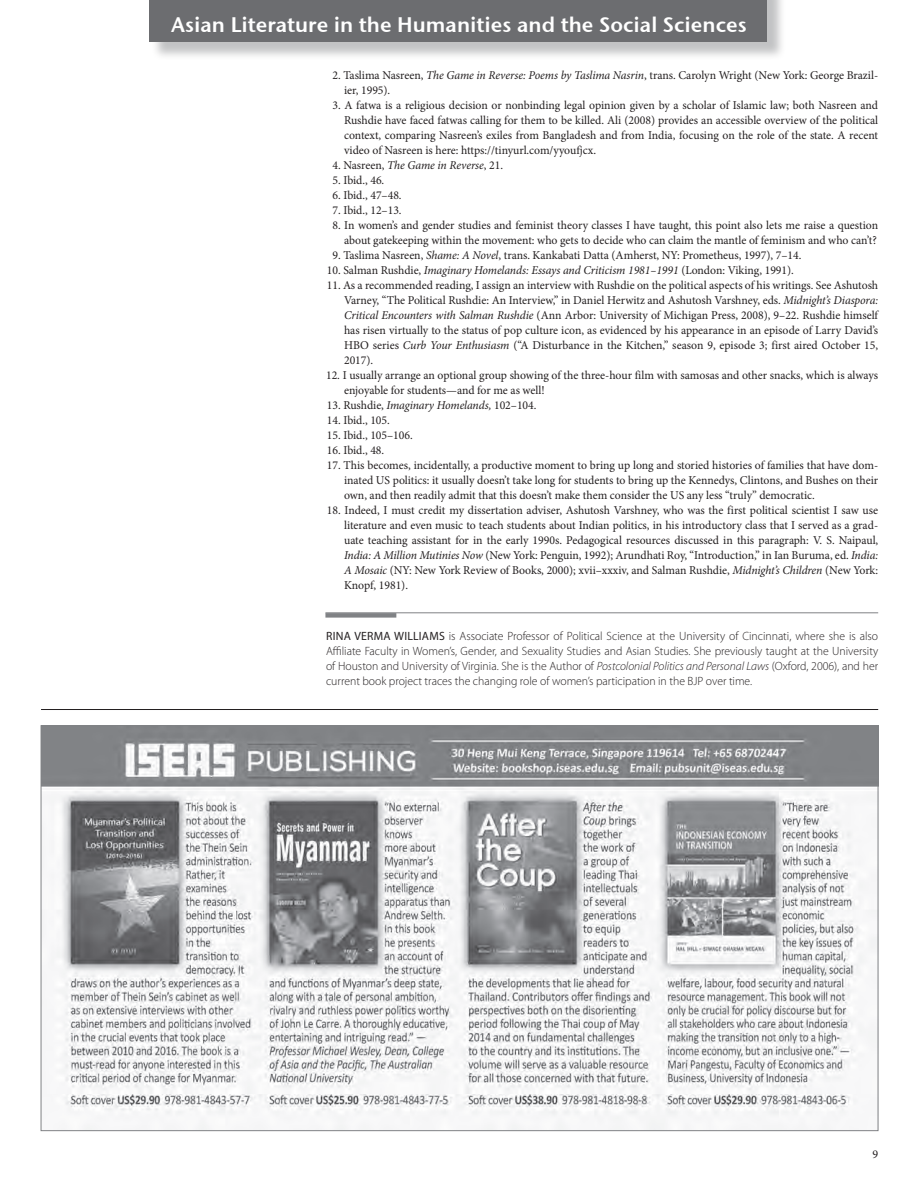
<style>
.page{position:relative;width:918px;height:1188px;background:#fff}
.page>*{position:absolute;margin:0;border:0;box-sizing:border-box;transform-origin:0 0}
.t1{font:21px "Stone Sans Sem ITCTT Semi";color:#fff}
.t2{font:12px/15px "Minion Pro";color:#231f20;text-align:justify}
.t3{font:300 12px/15px "Myriad Pro";color:#231f20;text-align:justify}
.t4{font:italic 12px "Minion Pro";letter-spacing:-.005em;color:#231f20}
.s1{font-style:italic}
.s2{font-style:normal}
.s3{font-weight:400}
</style>
<div class="page">
<div style="left:151px;top:0;width:635px;height:61px;background:#808285;opacity:.48"></div>
<div style="left:149px;top:0;width:618px;height:42px;background:#6c6d70"></div>
<hr style="left:325px;top:612px;width:553px;height:1px;background:#808285">
<div style="left:325px;top:613px;width:71px;height:5px;background:#808285"></div>
<img style="left:43px;top:727px;width:833px;height:402px">
<hr style="left:41px;top:709px;width:837px;height:1px;background:#231f20">
<h1 class="t1" style="left:171px;top:7px;width:577px">Asian Literature in the Humanities and the Social Sciences</h1>
<p class="t2" style="left:344px;top:68px;width:536px;text-indent:-12px">2. Taslima Nasreen, <span class="s1">The Game in Reverse: Poems by Taslima Nasrin</span>, trans. Carolyn Wright (New York: George Brazil&shy;ier, 1995).</p>
<p class="t2" style="left:344px;top:98px;width:536px;text-indent:-12px">3. A fatwa is a religious decision or nonbinding legal opinion given by a scholar of Islamic law; both Nasreen and Rushdie have faced fatwas calling for them to be killed. Ali (2008) provides an accessible overview of the political context, comparing Nasreen’s exiles from Bangladesh and from India, focusing on the role of the state. A recent video of Nasreen is here: https://tinyurl.com/yyoufjcx.</p>
<p class="t4" style="left:332px;top:157px;width:172px"><span class="s2">4. Nasreen,</span> The Game in Reverse<span class="s2">, 21.</span></p>
<p class="t2" style="left:332px;top:173px;width:53px">5. Ibid., 46.</p>
<p class="t2" style="left:332px;top:188px;width:71px">6. Ibid., 47–48.</p>
<p class="t2" style="left:332px;top:203px;width:71px">7. Ibid., 12–13.</p>
<p class="t2" style="left:332px;top:218px;width:547px;text-align:right">8. In women’s and gender studies and feminist theory classes I have taught, this point also lets me raise a question about gatekeeping within the movement: who gets to decide who can claim the mantle of feminism and who can’t?</p>
<p class="t2" style="left:332px;top:248px;width:471px">9. Taslima Nasreen, <span class="s1">Shame: A Novel</span>, trans. Kankabati Datta (Amherst, NY: Prometheus, 1997), 7–14.</p>
<p class="t4" style="left:327px;top:262px;width:469px"><span class="s2">10. Salman Rushdie,</span> Imaginary Homelands: Essays and Criticism 1981–1991 <span class="s2">(London: Viking, 1991).</span></p>
<p class="t2" style="left:344px;top:278px;width:536px;text-indent:-17px">11. As a recommended reading, I assign an interview with Rushdie on the political aspects of his writings. See Ashutosh Varney, “The Political Rushdie: An Interview,” in Daniel Herwitz and Ashutosh Varshney, eds. <span class="s1">Midnight’s Diaspora:<br>Critical Encounters with Salman Rushdie</span> (Ann Arbor: University of Michigan Press, 2008), 9–22. Rushdie himself has risen virtually to the status of pop culture icon, as evidenced by his appearance in an episode of Larry David’s HBO series <span class="s1">Curb Your Enthusiasm</span> (“A Disturbance in the Kitchen,” season 9, episode 3; first aired October 15, 2017).</p>
<p class="t2" style="left:344px;top:368px;width:536px;text-indent:-18px">12. I usually arrange an optional group showing of the three-hour film with samosas and other snacks, which is always enjoyable for students—and for me as well!</p>
<p class="t2" style="left:327px;top:398px;width:211px">13. Rushdie, <span class="s1">Imaginary Homelands,</span> 102–104.</p>
<p class="t2" style="left:327px;top:413px;width:65px">14. Ibid., 105.</p>
<p class="t2" style="left:327px;top:428px;width:88px">15. Ibid., 105–106.</p>
<p class="t2" style="left:327px;top:443px;width:59px">16. Ibid., 48.</p>
<p class="t2" style="left:344px;top:458px;width:536px;text-indent:-17px">17. This becomes, incidentally, a productive moment to bring up long and storied histories of families that have dom&shy;inated US politics: it usually doesn’t take long for students to bring up the Kennedys, Clintons, and Bushes on their own, and then readily admit that this doesn’t make them consider the US any less “truly” democratic.</p>
<p class="t2" style="left:344px;top:503px;width:536px;text-indent:-17px">18. Indeed, I must credit my dissertation adviser, Ashutosh Varshney, who was the first political scientist I saw use literature and even music to teach students about Indian politics, in his introductory class that I served as a grad&shy;uate teaching assistant for in the early 1990s. Pedagogical resources discussed in this paragraph: V. S. Naipaul, <span class="s1">India: A Million Mutinies Now</span> (New York: Penguin, 1992); Arundhati Roy, “Introduction,” in Ian Buruma, ed. <span class="s1">India:<br>A Mosaic</span> (NY: New York Review of Books, 2000); xvii–xxxiv, and Salman Rushdie, <span class="s1">Midnight’s Children</span> (New York:<br>Knopf, 1981).</p>
<p class="t3" style="left:326px;top:629px;width:554px"><span class="s3">RINA VERMA WILLIAMS</span> is Associate Professor of Political Science at the University of Cincinnati, where she is also Affiliate Faculty in Women’s, Gender, and Sexuality Studies and Asian Studies. She previously taught at the University of Houston and University of Virginia. She is the Author of <span class="s1">Postcolonial Politics and Personal Laws</span> (Oxford, 2006), and her current book project traces the changing role of women’s participation in the BJP over time.</p>
<p class="t2" style="left:872px;top:1147px;width:7px">9</p>
</div>
